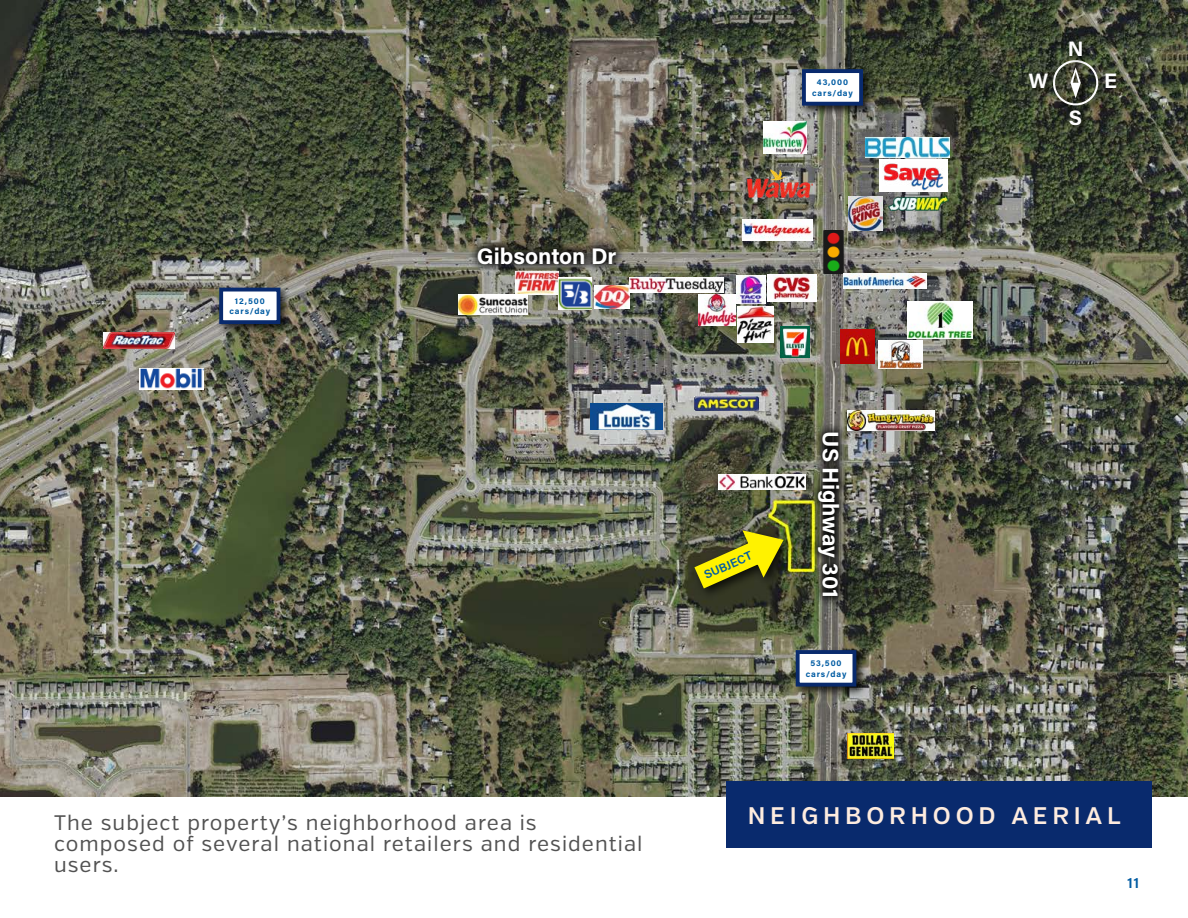
<style>
.page{position:relative;width:1188px;height:918px;background:#fff}
.page>*{position:absolute;margin:0;border:0;box-sizing:border-box;transform-origin:0 0}
.t1{font:600 24px "Verb";letter-spacing:.2em;color:#feecdf}
.t2{font:700 22.5px "Acumin Pro";color:#fff}
.t3{font:21px/21px "Verb";letter-spacing:.05em;color:#525252}
.t4{font:700 21px "Acumin Pro";color:#fefefe}
.t5{font:600 15px "Acumin Pro";color:#005ba2}
.t6{font:600 12px "Acumin Pro";color:#005ba2}
.t7{font:700 8.55px/10.6px "Acumin Pro";letter-spacing:.1em;color:#005ba2;text-align:center}
</style>
<div class="page">
<img style="left:0;top:0;width:1188px;height:796px">
<div style="left:727px;top:781px;width:425px;height:67px;background:#092a6d"></div>
<div style="left:1051px;top:58px;width:56px;height:56px;background:#000;opacity:.75"></div>
<svg style="left:1051px;top:58px;width:50px;height:50px;background:#595c4e"></svg>
<div style="left:1068px;top:39px;width:23px;height:26px;background:#000;opacity:.75"></div>
<div style="left:1068px;top:109px;width:22px;height:25px;background:#000;opacity:.75"></div>
<div style="left:1105px;top:71px;width:21px;height:27px;background:#000;opacity:.75"></div>
<div style="left:1027px;top:72px;width:30px;height:25px;background:#000;opacity:.75"></div>
<div style="left:691px;top:527px;width:104px;height:73px;background:#000;opacity:.75"></div>
<svg style="left:692px;top:528px;width:94px;height:63px;background:#84811a"></svg>
<img style="left:823px;top:230px;width:21px;height:44px">
<img style="left:590px;top:404px;width:73px;height:25px">
<img style="left:594px;top:285px;width:36px;height:24px">
<img style="left:630px;top:278px;width:94px;height:15px">
<img style="left:515px;top:274px;width:44px;height:20px">
<img style="left:694px;top:397px;width:65px;height:14px">
<img style="left:780px;top:326px;width:30px;height:31px">
<img style="left:767px;top:275px;width:50px;height:27px">
<img style="left:698px;top:294px;width:37px;height:31px">
<img style="left:737px;top:275px;width:29px;height:29px">
<img style="left:738px;top:306px;width:36px;height:36px">
<img style="left:743px;top:220px;width:69px;height:20px">
<img style="left:748px;top:168px;width:65px;height:29px">
<img style="left:763px;top:121px;width:44px;height:32px">
<img style="left:848px;top:196px;width:34px;height:35px">
<img style="left:844px;top:274px;width:82px;height:15px">
<img style="left:865px;top:137px;width:85px;height:20px">
<img style="left:888px;top:196px;width:62px;height:15px">
<img style="left:908px;top:302px;width:64px;height:36px">
<img style="left:879px;top:341px;width:43px;height:28px">
<img style="left:840px;top:329px;width:34px;height:34px">
<img style="left:848px;top:411px;width:86px;height:20px">
<img style="left:719px;top:475px;width:86px;height:15px">
<img style="left:848px;top:733px;width:45px;height:26px">
<img style="left:104px;top:332px;width:70px;height:17px">
<img style="left:139px;top:369px;width:65px;height:20px">
<div style="left:216px;top:284px;width:76px;height:51px;background:#000;opacity:.75"></div>
<div style="left:221px;top:290px;width:58px;height:32px;background:#fff"></div>
<div style="left:219px;top:288px;width:61px;height:36px;border:4px solid #092a6d"></div>
<div style="left:792px;top:647px;width:75px;height:51px;background:#000;opacity:.75"></div>
<div style="left:798px;top:652px;width:56px;height:33px;background:#fff"></div>
<div style="left:796px;top:650px;width:60px;height:37px;border:4px solid #092a6d"></div>
<div style="left:799px;top:66px;width:76px;height:51px;background:#000;opacity:.75"></div>
<div style="left:804px;top:71px;width:57px;height:33px;background:#fff"></div>
<div style="left:802px;top:69px;width:61px;height:37px;border:4px solid #092a6d"></div>
<div style="left:468px;top:236px;width:159px;height:38px;background:#000;opacity:.94"></div>
<div style="left:808px;top:422px;width:42px;height:185px;background:#000;opacity:.94"></div>
<img style="left:458px;top:294px;width:69px;height:21px">
<img style="left:559px;top:278px;width:33px;height:32px">
<div style="left:880px;top:160px;width:68px;height:32px;background:#fff"></div>
<img style="left:883px;top:163px;width:61px;height:27px">
<p class="t7" style="left:230px;top:295px;width:42px">12,500 cars/day</p>
<p class="t2" style="left:477px;top:240px;width:141px">Gibsonton Dr</p>
<p class="t3" style="left:54px;top:813px;width:590px">The subject property’s neighborhood area is composed of several national retailers and residential users.</p>
<p class="t7" style="left:812px;top:77px;width:42px">43,000 cars/day</p>
<p class="t6" style="left:701px;top:568px;width:53px;rotate:-24deg">SUBJECT</p>
<p class="t2" style="left:847px;top:431px;width:169px;rotate:90deg">US Highway 301</p>
<p class="t7" style="left:806px;top:657px;width:42px">53,500 cars/day</p>
<p class="t4" style="left:1068px;top:33px;width:17px">N</p>
<p class="t4" style="left:1029px;top:66px;width:21px">W</p>
<p class="t4" style="left:1104px;top:66px;width:14px">E</p>
<p class="t4" style="left:1069px;top:103px;width:15px">S</p>
<p class="t1" style="left:748px;top:801px;width:374px">NEIGHBORHOOD AERIAL</p>
<p class="t5" style="left:1127px;top:872px;width:14px">11</p>
</div>
